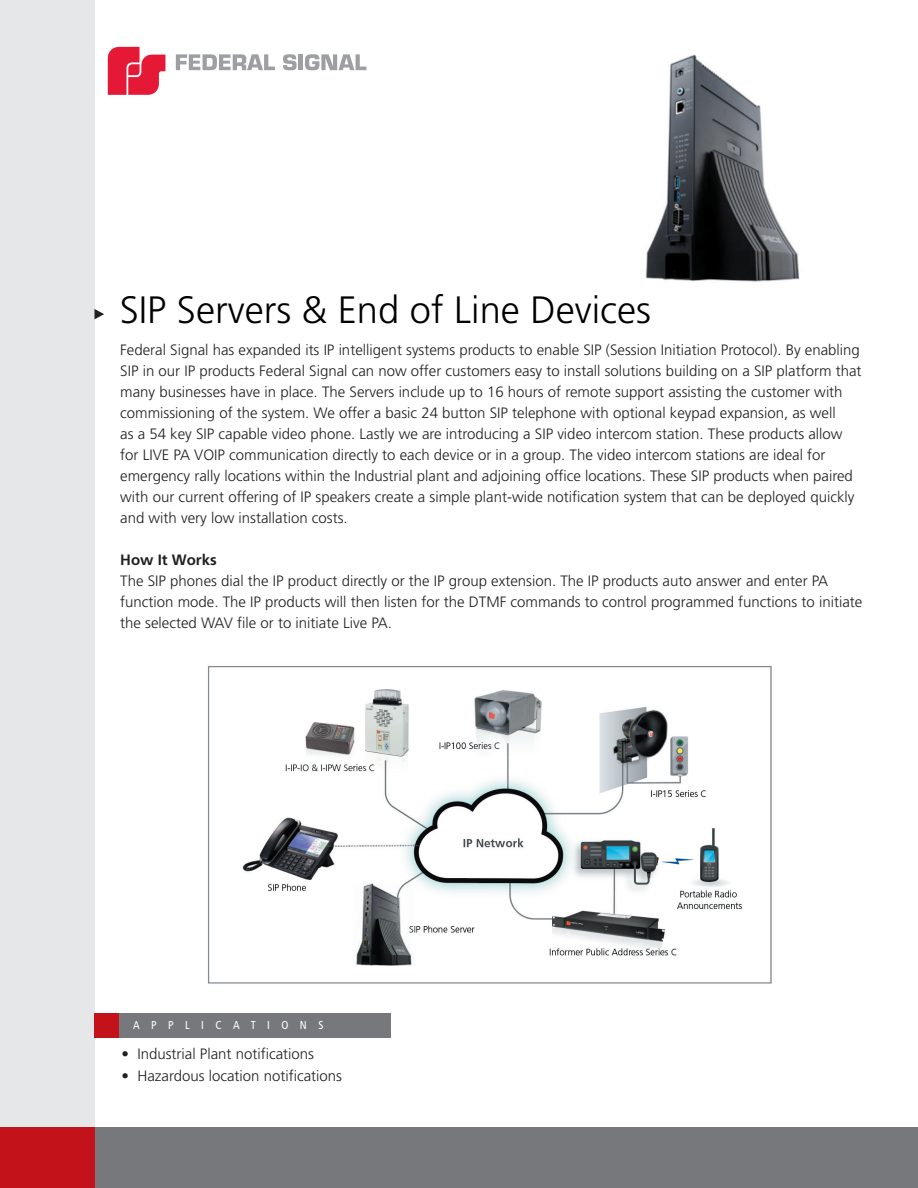
<style>
.page{position:relative;width:918px;height:1188px;background:#fff}
.page>*{position:absolute;margin:0;border:0;box-sizing:border-box;transform-origin:0 0}
.t1{font:300 38.1px "Frutiger LT Std";color:#000}
.t2{font:300 15px/21px "Frutiger LT Std";color:#231f20}
.t3{font:700 15px "Frutiger LT Std";color:#231f20}
.t4{font:condensed 11.55px "Frutiger LT Std";letter-spacing:1em;color:#fff}
</style>
<div class="page">
<div style="left:93px;top:1127px;width:825px;height:61px;background:#76787b"></div>
<div style="left:0;top:0;width:94px;height:1188px;background:#e6e7e9"></div>
<div style="left:0;top:1127px;width:94px;height:61px;background:#c4121a"></div>
<svg style="left:176px;top:54px;width:99px;height:16px"></svg>
<svg style="left:283px;top:54px;width:14px;height:16px"></svg>
<hr style="left:299px;top:54px;width:4px;height:16px;background:#9d9fa2">
<svg style="left:305px;top:54px;width:61px;height:16px"></svg>
<svg style="left:108px;top:47px;width:57px;height:48px"></svg>
<svg style="left:94px;top:309px;width:10px;height:10px"></svg>
<div style="left:94px;top:1013px;width:26px;height:25px;background:#c4121a"></div>
<div style="left:119px;top:1013px;width:271px;height:25px;background:#76787b"></div>
<img style="left:645px;top:55px;width:155px;height:227px">
<img style="left:207px;top:665px;width:565px;height:319px">
<h1 class="t1" style="left:120px;top:289px;width:533px">SIP Servers &amp; End of Line Devices</h1>
<p class="t2" style="left:120px;top:340px;width:743px">Federal Signal has expanded its IP intelligent systems products to enable SIP (Session Initiation Protocol). By enabling SIP in our IP products Federal Signal can now offer customers easy to install solutions building on a SIP platform that many businesses have in place. The Servers include up to 16 hours of remote support assisting the customer with commissioning of the system. We offer a basic 24 button SIP telephone with optional keypad expansion, as well<br>as a 54 key SIP capable video phone. Lastly we are introducing a SIP video intercom station. These products allow for LIVE PA VOIP communication directly to each device or in a group. The video intercom stations are ideal for emergency rally locations within the Industrial plant and adjoining office locations. These SIP products when paired with our current offering of IP speakers create a simple plant-wide notification system that can be deployed quickly and with very low installation costs.</p>
<p class="t3" style="left:120px;top:551px;width:98px">How It Works</p>
<p class="t2" style="left:120px;top:571px;width:744px">The SIP phones dial the IP product directly or the IP group extension. The IP products auto answer and enter PA function mode. The IP products will then listen for the DTMF commands to control programmed functions to initiate the selected WAV file or to initiate Live PA.</p>
<p class="t4" style="left:133px;top:1018px;width:192px">APPLICATIONS</p>
<p class="t2" style="left:121px;top:1044px;width:194px">• Industrial Plant notifications</p>
<p class="t2" style="left:121px;top:1065px;width:222px">• Hazardous location notifications</p>
</div>
